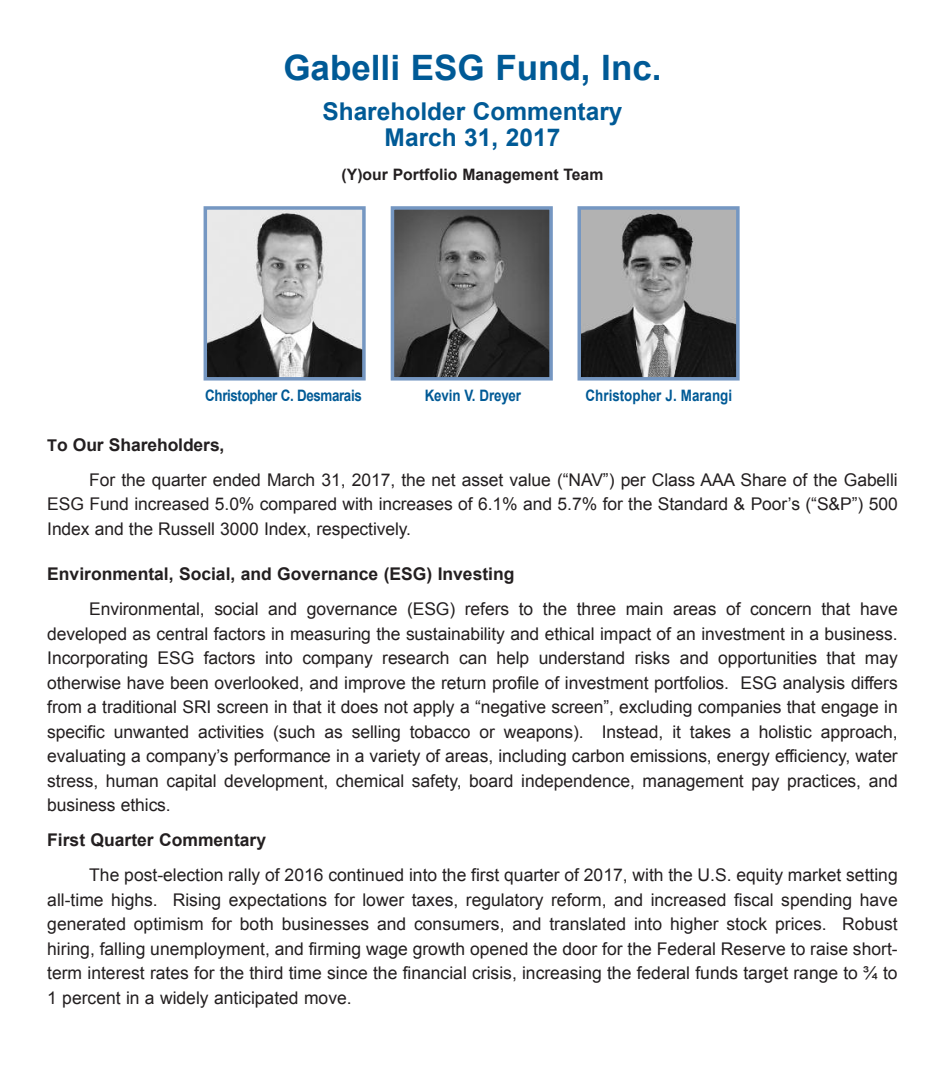
<style>
.page{position:relative;width:945px;height:1071px;background:#fff}
.page>*{position:absolute;margin:0;border:0;box-sizing:border-box;transform-origin:0 0}
.t1{font:700 35px "Arial";color:#005a96}
.t2{font:700 24.5px/26.2px "Arial";color:#005a96;text-align:center}
.t3{font:17.5px/24.5px "Arial";letter-spacing:-.005em;color:#231f20}
.t4{font:700 17.5px "Arial";color:#231f20}
.t5{font:700 15.75px "Arial";letter-spacing:-.01em;color:#005a96;scale:.85 1}
.t6{font:700 15.75px "Arial";color:#231f20}
.t7{font:700 15.75px "Arial";letter-spacing:-.03em;color:#005a96;scale:.85 1}
.s1{font-weight:700;font-size:16.1px}
.s2{font-weight:700}
</style>
<div class="page">
<img style="left:396px;top:211px;width:152px;height:165px">
<div style="left:391px;top:206px;width:162px;height:175px;border:4px solid #7597c2"></div>
<img style="left:583px;top:211px;width:152px;height:165px">
<div style="left:578px;top:206px;width:162px;height:175px;border:4px solid #7597c2"></div>
<img style="left:209px;top:211px;width:152px;height:165px">
<div style="left:204px;top:206px;width:162px;height:175px;border:4px solid #7597c2"></div>
<h1 class="t1" style="left:283px;top:48px;width:380px">Gabelli ESG Fund, Inc.</h1>
<h2 class="t2" style="left:322px;top:98px;width:302px">Shareholder Commentary<br>March 31, 2017</h2>
<p class="t6" style="left:342px;top:166px;width:263px">(Y)our Portfolio Management Team</p>
<p class="t7" style="left:205px;top:387px;width:186px">Christopher C. Desmarais</p>
<p class="t5" style="left:425px;top:387px;width:115px">Kevin V. Dreyer</p>
<p class="t5" style="left:586px;top:387px;width:174px">Christopher J. Marangi</p>
<p class="t3" style="left:89px;top:427px;width:810px;line-height:35px;text-indent:-42px"><span class="s1">T</span><span class="s2">o Our Shareholders,<br></span>For the quarter ended March 31, 2017, the net asset value (“NAV”) per Class AAA Share of the Gabelli</p>
<p class="t3" style="left:47px;top:492px;width:852px">ESG Fund increased 5.0% compared with increases of 6.1% and 5.7% for the Standard &amp; Poor’s (“S&amp;P”) 500<br>Index and the Russell 3000 Index, respectively.</p>
<p class="t4" style="left:47px;top:564px;width:469px">Environmental, Social, and Governance (ESG) Investing</p>
<p class="t3" style="left:47px;top:597px;width:852px;text-align:justify;text-indent:42px">Environmental, social and governance (ESG) refers to the three main areas of concern that have developed as central factors in measuring the sustainability and ethical impact of an investment in a business.<br>Incorporating ESG factors into company research can help understand risks and opportunities that may otherwise have been overlooked, and improve the return profile of investment portfolios. ESG analysis differs from a traditional SRI screen in that it does not apply a “negative screen”, excluding companies that engage in specific unwanted activities (such as selling tobacco or weapons). Instead, it takes a holistic approach, evaluating a company’s performance in a variety of areas, including carbon emissions, energy efficiency, water stress, human capital development, chemical safety, board independence, management pay practices, and business ethics.</p>
<p class="t4" style="left:47px;top:830px;width:220px">First Quarter Commentary</p>
<p class="t3" style="left:47px;top:863px;width:852px;text-align:justify;text-indent:42px">The post-election rally of 2016 continued into the first quarter of 2017, with the U.S. equity market setting all-time highs. Rising expectations for lower taxes, regulatory reform, and increased fiscal spending have generated optimism for both businesses and consumers, and translated into higher stock prices. Robust hiring, falling unemployment, and firming wage growth opened the door for the Federal Reserve to raise short&shy;term interest rates for the third time since the financial crisis, increasing the federal funds target range to ¾ to 1 percent in a widely anticipated move.</p>
</div>
